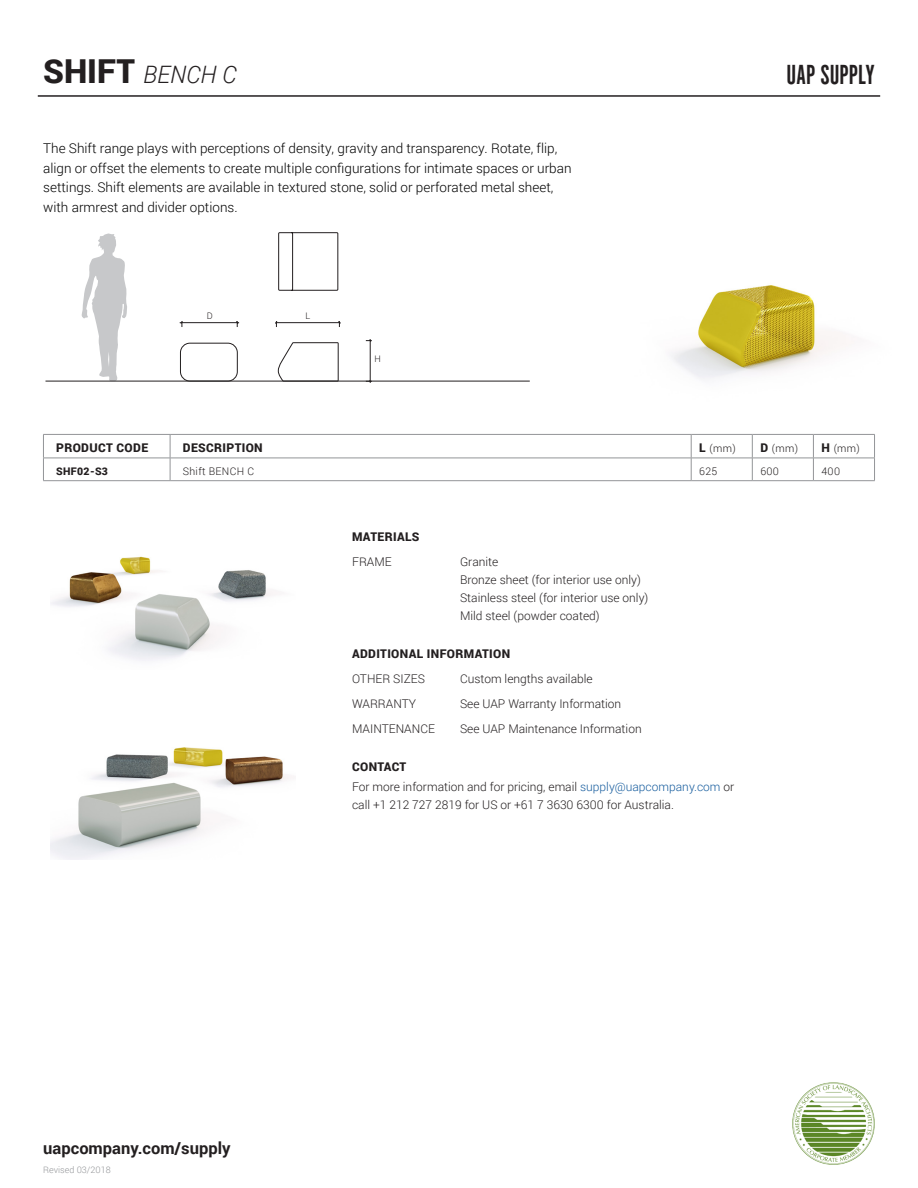
<style>
.page{position:relative;width:918px;height:1188px;background:#fff}
.page>*{position:absolute;margin:0;border:0;box-sizing:border-box;transform-origin:0 0}
.t1{font:28.5px "Alternate Gothic LT No 1";color:#231f20}
.t2{font:italic 300 24px "Roboto";color:#231f20}
.t3{font:700 16.5px "Roboto";color:#231f20}
.t4{font:300 13.5px/19.5px "Roboto";color:#000}
.t5{font:300 12px/18px "Roboto";color:#231f20}
.Table_Heading{font:900 12px "Roboto";letter-spacing:.03em;color:#231f20}
.Table_Heading-2{font:300 10.5px "Roboto";letter-spacing:.03em;color:#231f20}
.table_style_body{font:300 10.5px "Roboto";letter-spacing:.03em;color:#231f20}
.Table_Heading-3{font:900 10.5px "Roboto";letter-spacing:.03em;color:#231f20}
.t6{font:300 9px "Roboto";color:#939598}
.Body_All_Caps{font:300 9px "Roboto";color:#231f20}
.s1{font-weight:900;font-style:normal;font-size:33px}
.s2{font-weight:900;font-size:12px}
.s3{color:#175d9e}
</style>
<div class="page">
<svg style="left:82px;top:233px;width:45px;height:148px"></svg>
<hr style="left:46px;top:381px;width:484px;height:1px;background:#231f20">
<div style="left:180px;top:343px;width:58px;height:38px;border:1px solid #231f20;border-radius:9px"></div>
<svg style="left:278px;top:342px;width:61px;height:39px"></svg>
<svg style="left:278px;top:232px;width:60px;height:59px"></svg>
<hr style="left:43px;top:434px;width:127px;height:1px;background:#939598">
<hr style="left:170px;top:434px;width:521px;height:1px;background:#939598">
<hr style="left:691px;top:434px;width:61px;height:1px;background:#939598">
<hr style="left:752px;top:434px;width:61px;height:1px;background:#939598">
<hr style="left:813px;top:434px;width:62px;height:1px;background:#939598">
<hr style="left:43px;top:458px;width:127px;height:1px;background:#939598">
<svg style="left:43px;top:435px;width:1px;height:45px"></svg>
<hr style="left:170px;top:458px;width:521px;height:1px;background:#939598">
<svg style="left:170px;top:435px;width:1px;height:45px"></svg>
<hr style="left:752px;top:458px;width:61px;height:1px;background:#939598">
<hr style="left:813px;top:458px;width:62px;height:1px;background:#939598">
<svg style="left:813px;top:435px;width:1px;height:45px"></svg>
<svg style="left:874px;top:435px;width:1px;height:45px"></svg>
<hr style="left:43px;top:480px;width:127px;height:1px;background:#939598">
<hr style="left:170px;top:480px;width:521px;height:1px;background:#939598">
<hr style="left:752px;top:480px;width:61px;height:1px;background:#939598">
<hr style="left:813px;top:480px;width:62px;height:1px;background:#939598">
<hr style="left:691px;top:458px;width:61px;height:1px;background:#939598">
<svg style="left:691px;top:435px;width:1px;height:45px"></svg>
<svg style="left:752px;top:435px;width:1px;height:45px"></svg>
<hr style="left:691px;top:480px;width:61px;height:1px;background:#939598">
<img style="left:671px;top:285px;width:173px;height:94px">
<img style="left:51px;top:556px;width:222px;height:105px">
<img style="left:50px;top:747px;width:239px;height:112px">
<hr style="left:275px;top:322px;width:66px;height:1px;background:#231f20">
<svg style="left:338px;top:321px;width:3px;height:6px"></svg>
<hr style="left:180px;top:322px;width:59px;height:1px;background:#231f20">
<svg style="left:180px;top:321px;width:3px;height:6px"></svg>
<hr style="left:370px;top:339px;width:1px;height:44px;background:#231f20">
<svg style="left:366px;top:339px;width:6px;height:3px"></svg>
<svg style="left:366px;top:380px;width:6px;height:3px"></svg>
<hr style="left:38px;top:95px;width:842px;height:2px;background:#231f20">
<img style="left:792px;top:1082px;width:83px;height:83px">
<p class="t2" style="left:43px;top:58px;width:195px"><span class="s1">SHIFT</span> BENCH C</p>
<p class="t4" style="left:43px;top:138px;width:530px">The Shift range plays with perceptions of density, gravity and transparency. Rotate, flip, align or offset the elements to create multiple configurations for intimate spaces or urban settings. Shift elements are available in textured stone, solid or perforated metal sheet, with armrest and divider options.</p>
<p class="Body_All_Caps" style="left:207px;top:310px;width:7px">D</p>
<p class="Body_All_Caps" style="left:306px;top:310px;width:6px">L</p>
<p class="Body_All_Caps" style="left:374px;top:352px;width:8px">H</p>
<h1 class="t1" style="left:786px;top:61px;width:90px">UAP SUPPLY</h1>
<p class="Table_Heading" style="left:56px;top:440px;width:93px">PRODUCT CODE</p>
<p class="Table_Heading" style="left:183px;top:440px;width:81px">DESCRIPTION</p>
<p class="Table_Heading-2" style="left:699px;top:441px;width:38px"><span class="s2">L</span> (mm)</p>
<p class="Table_Heading-2" style="left:760px;top:441px;width:39px"><span class="s2">D</span> (mm)</p>
<p class="Table_Heading-2" style="left:822px;top:441px;width:40px"><span class="s2">H</span> (mm)</p>
<p class="Table_Heading-3" style="left:56px;top:464px;width:53px">SHF02-S3</p>
<p class="table_style_body" style="left:183px;top:464px;width:73px">Shift BENCH C</p>
<p class="Table_Heading-2" style="left:699px;top:464px;width:20px">625</p>
<p class="Table_Heading-2" style="left:760px;top:464px;width:20px">600</p>
<p class="Table_Heading-2" style="left:822px;top:464px;width:20px">400</p>
<p class="Table_Heading" style="left:352px;top:529px;width:69px">MATERIALS</p>
<p class="t5" style="left:352px;top:553px;width:41px">FRAME</p>
<p class="t5" style="left:460px;top:553px;width:190px">Granite<br>Bronze sheet (for interior use only)<br>Stainless steel (for interior use only)<br>Mild steel (powder coated)</p>
<p class="Table_Heading" style="left:352px;top:646px;width:160px">ADDITIONAL INFORMATION</p>
<p class="t5" style="left:352px;top:670px;width:74px">OTHER SIZES</p>
<p class="t5" style="left:460px;top:670px;width:134px">Custom lengths available</p>
<p class="t5" style="left:352px;top:694px;width:66px">WARRANTY</p>
<p class="t5" style="left:460px;top:694px;width:163px">See UAP Warranty Information</p>
<p class="t5" style="left:352px;top:719px;width:84px">MAINTENANCE</p>
<p class="t5" style="left:460px;top:719px;width:183px">See UAP Maintenance Information</p>
<p class="Table_Heading" style="left:352px;top:758px;width:56px">CONTACT</p>
<p class="t5" style="left:352px;top:777px;width:384px">For more information and for pricing, email <span class="s3">supply@uapcompany.com</span> or</p>
<p class="t5" style="left:352px;top:795px;width:323px">call +1 212 727 2819 for US or +61 7 3630 6300 for Australia.</p>
<h3 class="t3" style="left:43px;top:1136px;width:189px">uapcompany.com/supply</h3>
<p class="t6" style="left:43px;top:1164px;width:69px">Revised 03/2018</p>
</div>
